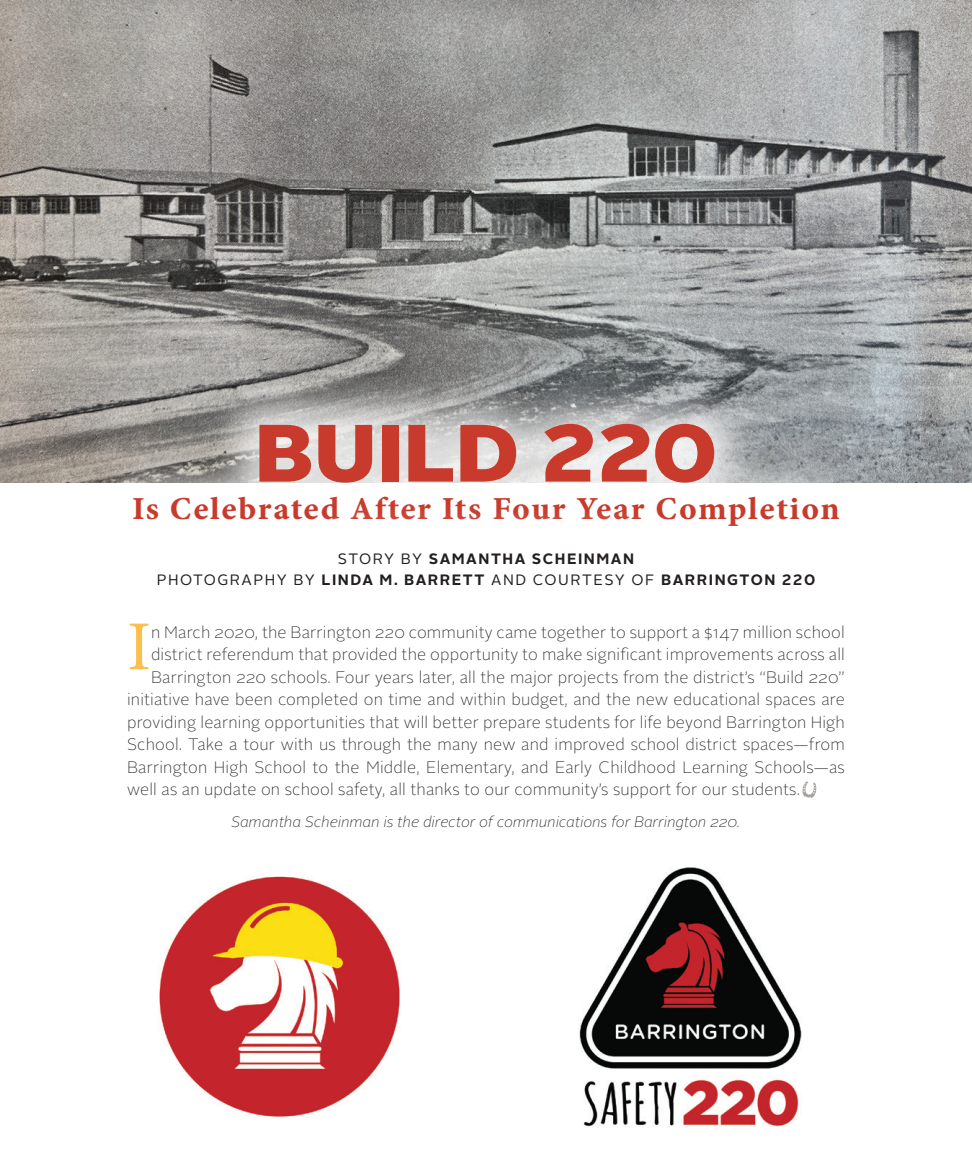
<style>
.page{position:relative;width:972px;height:1175px;background:#fff}
.page>*{position:absolute;margin:0;border:0;box-sizing:border-box;transform-origin:0 0}
.t1{font:900 81px "Alright Sans";color:#c83a2b;scale:1.08 1}
.t2{font:70.2px "Minion Pro";color:#fcbf4c}
.t3{font:32.4px "Minion Pro Bold Cn Capt";letter-spacing:.04em;color:#c83a2b;scale:1.11 1}
.t4{font:100 16.5px "Alright Sans";letter-spacing:.01em;color:#231f20}
.t5{font:700 15px/21px "Alright Sans";letter-spacing:.1em;color:#231f20;text-align:center}
.t6{font:italic 100 15px "Alright Sans";color:#231f20}
.s1{font-weight:400}
</style>
<div class="page">
<img style="left:159px;top:876px;width:241px;height:241px">
<img style="left:579px;top:867px;width:223px;height:260px">
<img style="left:0;top:0;width:972px;height:483px">
<div style="left:82px;top:372px;width:808px;height:206px;background:#fff;opacity:.84"></div>
<div style="left:108px;top:502px;width:755px;height:133px;background:#fff"></div>
<svg style="left:802px;top:781px;width:15px;height:17px"></svg>
<h1 class="t1" style="left:255px;top:395px;width:430px">BUILD 220</h1>
<h3 class="t3" style="left:132px;top:489px;width:639px">Is Celebrated After Its Four Year Completion</h3>
<p class="t5" style="left:157px;top:548px;width:660px"><span class="s1">STORY BY</span> SAMANTHA SCHEINMAN<br><span class="s1">PHOTOGRAPHY BY</span> LINDA M. BARRETT <span class="s1">AND COURTESY OF</span> BARRINGTON 220</p>
<h2 class="t2" style="left:127px;top:600px;width:25px">I</h2>
<p class="t4" style="left:151px;top:621px;width:695px">n March 2020, the Barrington 220 community came together to support a $147 million school</p>
<p class="t4" style="left:151px;top:643px;width:695px">district referendum that provided the opportunity to make significant improvements across all</p>
<p class="t4" style="left:151px;top:666px;width:695px">Barrington 220 schools. Four years later, all the major projects from the district’s “Build 220”</p>
<p class="t4" style="left:127px;top:688px;width:719px">initiative have been completed on time and within budget, and the new educational spaces are</p>
<p class="t4" style="left:127px;top:711px;width:719px">providing learning opportunities that will better prepare students for life beyond Barrington High</p>
<p class="t4" style="left:127px;top:733px;width:719px">School. Take a tour with us through the many new and improved school district spaces—from</p>
<p class="t4" style="left:127px;top:756px;width:719px">Barrington High School to the Middle, Elementary, and Early Childhood Learning Schools—as</p>
<p class="t4" style="left:127px;top:778px;width:674px">well as an update on school safety, all thanks to our community’s support for our students.</p>
<p class="t6" style="left:231px;top:811px;width:511px">Samantha Scheinman is the director of communications for Barrington 220.</p>
</div>
